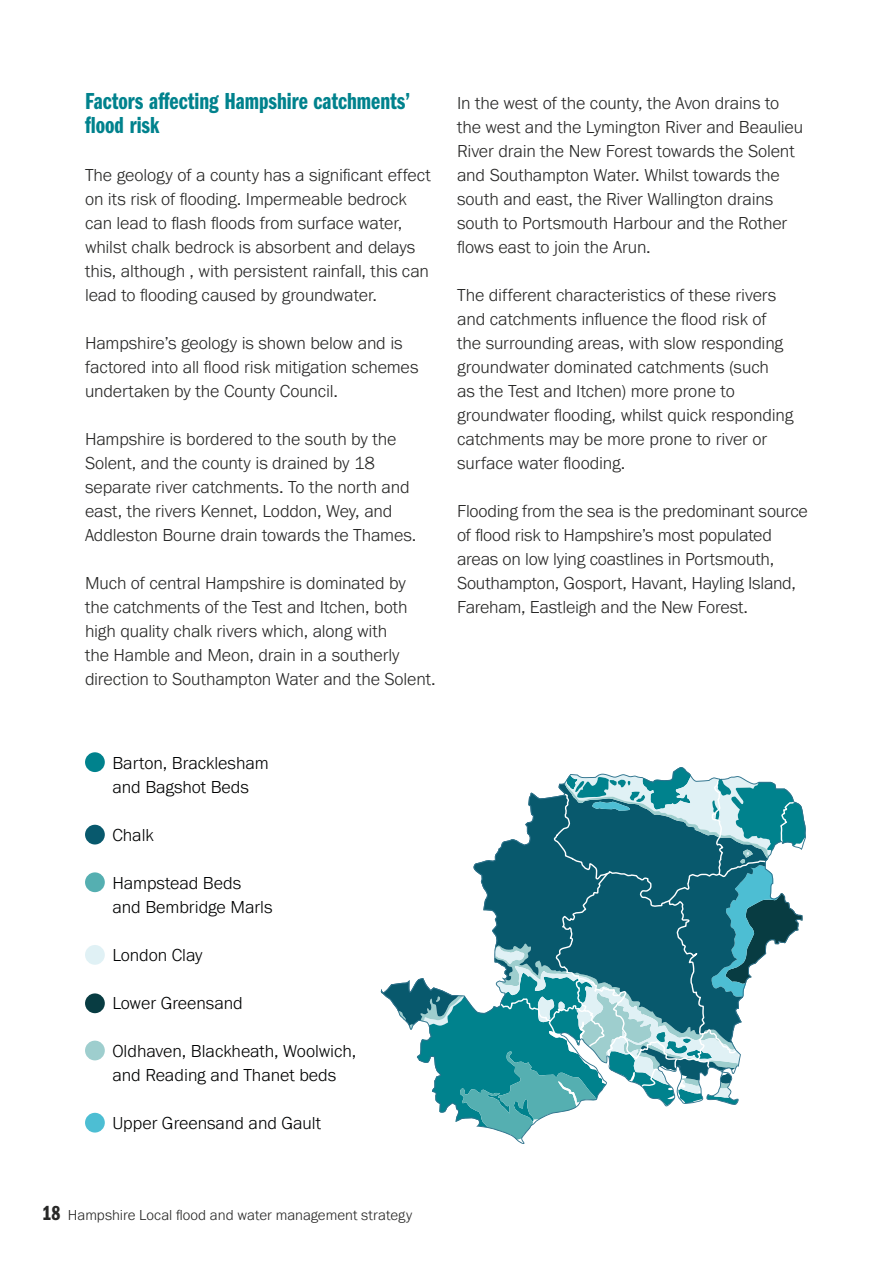
<style>
.page{position:relative;width:893px;height:1263px;background:#fff}
.page>*{position:absolute;margin:0;border:0;box-sizing:border-box;transform-origin:0 0}
.Heading_3{font:24px/24px "Franklin Gothic URW Com Dem";color:#00828d}
.Body_copy{font:300 18px/24px "Franklin Gothic URW";letter-spacing:-.005em;color:#282827}
.t1{font:300 18px/24px "Franklin Gothic URW";color:#010202}
.t2{font:300 15px "Franklin Gothic URW";color:#282827}
.s1{font-family:"Franklin Gothic URW Com Dem";font-weight:400;font-size:21px}
</style>
<div class="page">
<svg style="left:380px;top:767px;width:426px;height:377px"></svg>
<div style="left:85px;top:752px;width:20px;height:20px;background:#00828d;border-radius:50%"></div>
<div style="left:85px;top:825px;width:20px;height:19px;background:#08596d;border-radius:50%"></div>
<div style="left:85px;top:872px;width:20px;height:20px;background:#55afb1;border-radius:50%"></div>
<div style="left:85px;top:993px;width:20px;height:20px;background:#083c42;border-radius:50%"></div>
<div style="left:85px;top:945px;width:20px;height:20px;background:#e0f1f5;border-radius:50%"></div>
<div style="left:85px;top:1041px;width:20px;height:19px;background:#9ecece;border-radius:50%"></div>
<div style="left:85px;top:1113px;width:20px;height:19px;background:#4dbed3;border-radius:50%"></div>
<p class="Heading_3" style="left:85px;top:88px;width:327px">Factors affecting Hampshire catchments’ flood risk</p>
<p class="Body_copy" style="left:85px;top:163px;width:347px">The geology of a county has a significant effect on its risk of flooding. Impermeable bedrock can lead to flash floods from surface water, whilst chalk bedrock is absorbent and delays this, although , with persistent rainfall, this can lead to flooding caused by groundwater.</p>
<p class="Body_copy" style="left:85px;top:331px;width:335px">Hampshire’s geology is shown below and is factored into all flood risk mitigation schemes undertaken by the County Council.</p>
<p class="Body_copy" style="left:85px;top:427px;width:333px">Hampshire is bordered to the south by the Solent, and the county is drained by 18 separate river catchments. To the north and east, the rivers Kennet, Loddon, Wey, and Addleston Bourne drain towards the Thames.</p>
<p class="Body_copy" style="left:85px;top:571px;width:352px">Much of central Hampshire is dominated by<br>the catchments of the Test and Itchen, both high quality chalk rivers which, along with<br>the Hamble and Meon, drain in a southerly direction to Southampton Water and the Solent.</p>
<p class="Body_copy" style="left:457px;top:91px;width:348px">In the west of the county, the Avon drains to the west and the Lymington River and Beaulieu River drain the New Forest towards the Solent and Southampton Water. Whilst towards the south and east, the River Wallington drains south to Portsmouth Harbour and the Rother flows east to join the Arun.</p>
<p class="Body_copy" style="left:457px;top:283px;width:338px">The different characteristics of these rivers and catchments influence the flood risk of the surrounding areas, with slow responding groundwater dominated catchments (such<br>as the Test and Itchen) more prone to groundwater flooding, whilst quick responding catchments may be more prone to river or surface water flooding.</p>
<p class="Body_copy" style="left:457px;top:499px;width:352px">Flooding from the sea is the predominant source of flood risk to Hampshire’s most populated areas on low lying coastlines in Portsmouth, Southampton, Gosport, Havant, Hayling Island, Fareham, Eastleigh and the New Forest.</p>
<p class="t1" style="left:112px;top:750px;width:158px">Barton, Bracklesham and Bagshot Beds</p>
<p class="t1" style="left:112px;top:822px;width:43px">Chalk</p>
<p class="t1" style="left:112px;top:870px;width:162px">Hampstead Beds and Bembridge Marls</p>
<p class="t1" style="left:112px;top:942px;width:92px">London Clay</p>
<p class="t1" style="left:112px;top:990px;width:132px">Lower Greensand</p>
<p class="t1" style="left:112px;top:1038px;width:245px">Oldhaven, Blackheath, Woolwich, and Reading and Thanet beds</p>
<p class="t1" style="left:112px;top:1110px;width:210px">Upper Greensand and Gault</p>
<p class="t2" style="left:43px;top:1205px;width:371px"><span class="s1">18</span> Hampshire Local flood and water management strategy</p>
</div>
